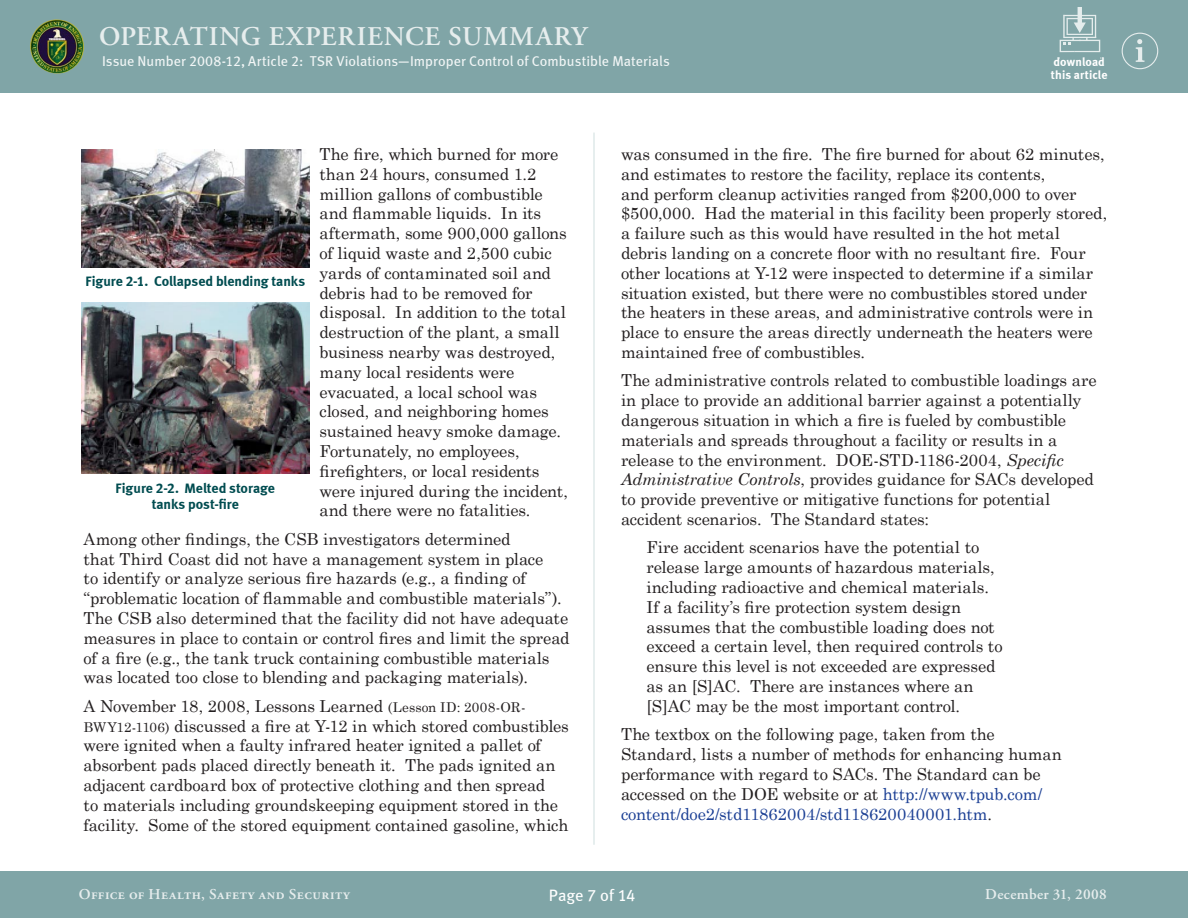
<style>
.page{position:relative;width:1188px;height:918px;background:#fff}
.page>*{position:absolute;margin:0;border:0;box-sizing:border-box;transform-origin:0 0}
.t1{font:600 27px "Adobe Garamond Pro";letter-spacing:.14em;color:#e6eded}
.t2{font:16.5px/19.8px "Century Schoolbook";letter-spacing:-.01em;color:#231f20}
.t3{font:16.5px "Meta Book LF";color:#fff}
.t4{font:600 15px "Adobe Garamond Pro";letter-spacing:.03em;color:#e6eded}
.t5{font:14.25px "Meta Book LF";letter-spacing:.005em;color:#f2f6f6}
.t6{font:13.95px/16.4px "Meta Bold LF";letter-spacing:-.005em;color:#004c50;text-align:center}
.t7{font:12px/13.5px "Meta Bold LF";letter-spacing:.01em;color:#fff}
.s1{font-size:13.5px}
.s2{font-style:italic}
.s3{color:#1b3f94}
</style>
<div class="page">
<div style="left:0;top:0;width:1188px;height:92px;background:#80a5a7"></div>
<div style="left:0;top:872px;width:1188px;height:46px;background:#80a5a7"></div>
<img style="left:30px;top:19px;width:54px;height:54px">
<hr style="left:593px;top:133px;width:2px;height:711px;background:#dfe9e9">
<div style="left:1122px;top:33px;width:36px;height:36px;border:1px solid #e6eded;border-radius:50%"></div>
<svg style="left:1136px;top:39px;width:8px;height:23px"></svg>
<img style="left:81px;top:149px;width:229px;height:119px">
<img style="left:81px;top:302px;width:229px;height:172px">
<hr style="left:1078px;top:8px;width:4px;height:16px;background:#e5eded">
<svg style="left:1060px;top:15px;width:40px;height:37px"></svg>
<h1 class="t1" style="left:99px;top:21px;width:487px">Operating Experience Summary</h1>
<p class="t5" style="left:102px;top:53px;width:570px">Issue Number 2008-12, Article 2: TSR Violations—Improper Control of Combustible Materials</p>
<p class="t7" style="left:1051px;top:55px;width:58px">download this article</p>
<p class="t2" style="left:320px;top:143px;width:250px">The fire, which burned for more than 24 hours, consumed 1.2 million gallons of combustible and flammable liquids. In its aftermath, some 900,000 gallons of liquid waste and 2,500 cubic yards of contaminated soil and debris had to be removed for disposal. In addition to the total destruction of the plant, a small business nearby was destroyed, many local residents were evacuated, a local school was closed, and neighboring homes sustained heavy smoke damage.<br>Fortunately, no employees, firefighters, or local residents were injured during the incident, and there were no fatalities.</p>
<p class="t2" style="left:84px;top:528px;width:487px">Among other findings, the CSB investigators determined<br>that Third Coast did not have a management system in place<br>to identify or analyze serious fire hazards (e.g., a finding of “problematic location of flammable and combustible materials”).<br>The CSB also determined that the facility did not have adequate measures in place to contain or control fires and limit the spread of a fire (e.g., the tank truck containing combustible materials was located too close to blending and packaging materials).</p>
<p class="t2" style="left:84px;top:695px;width:487px">A November 18, 2008, Lessons Learned <span class="s1">(Lesson ID: 2008-OR-BWY12-1106)</span> discussed a fire at Y-12 in which stored combustibles were ignited when a faulty infrared heater ignited a pallet of absorbent pads placed directly beneath it. The pads ignited an adjacent cardboard box of protective clothing and then spread<br>to materials including groundskeeping equipment stored in the facility. Some of the stored equipment contained gasoline, which</p>
<p class="t6" style="left:85px;top:273px;width:221px">Figure 2-1. Collapsed blending tanks</p>
<p class="t6" style="left:116px;top:479px;width:161px">Figure 2-2. Melted storage tanks post-fire</p>
<p class="t2" style="left:621px;top:143px;width:488px">was consumed in the fire. The fire burned for about 62 minutes, and estimates to restore the facility, replace its contents,<br>and perform cleanup activities ranged from $200,000 to over $500,000. Had the material in this facility been properly stored, a failure such as this would have resulted in the hot metal debris landing on a concrete floor with no resultant fire. Four other locations at Y‑12 were inspected to determine if a similar situation existed, but there were no combustibles stored under the heaters in these areas, and administrative controls were in place to ensure the areas directly underneath the heaters were maintained free of combustibles.</p>
<p class="t2" style="left:621px;top:369px;width:477px">The administrative controls related to combustible loadings are in place to provide an additional barrier against a potentially dangerous situation in which a fire is fueled by combustible materials and spreads throughout a facility or results in a release to the environment. DOE-STD-1186-2004, <span class="s2">Specific Administrative Controls</span>, provides guidance for SACs developed to provide preventive or mitigative functions for potential accident scenarios. The Standard states:</p>
<p class="t2" style="left:646px;top:536px;width:358px">Fire accident scenarios have the potential to release large amounts of hazardous materials, including radioactive and chemical materials.<br>If a facility’s fire protection system design assumes that the combustible loading does not exceed a certain level, then required controls to ensure this level is not exceeded are expressed as an [S]AC. There are instances where an [S]AC may be the most important control.</p>
<p class="t2" style="left:621px;top:723px;width:442px">The textbox on the following page, taken from the Standard, lists a number of methods for enhancing human performance with regard to SACs. The Standard can be accessed on the DOE website or at <span class="s3">http://www.tpub.com/ content/doe2/std11862004/std118620040001.htm</span>.</p>
<p class="t4" style="left:79px;top:886px;width:273px">Office of Health, Safety and Security</p>
<p class="t4" style="left:985px;top:886px;width:123px">December 31, 2008</p>
<p class="t3" style="left:549px;top:886px;width:88px">Page 7 of 14</p>
</div>
